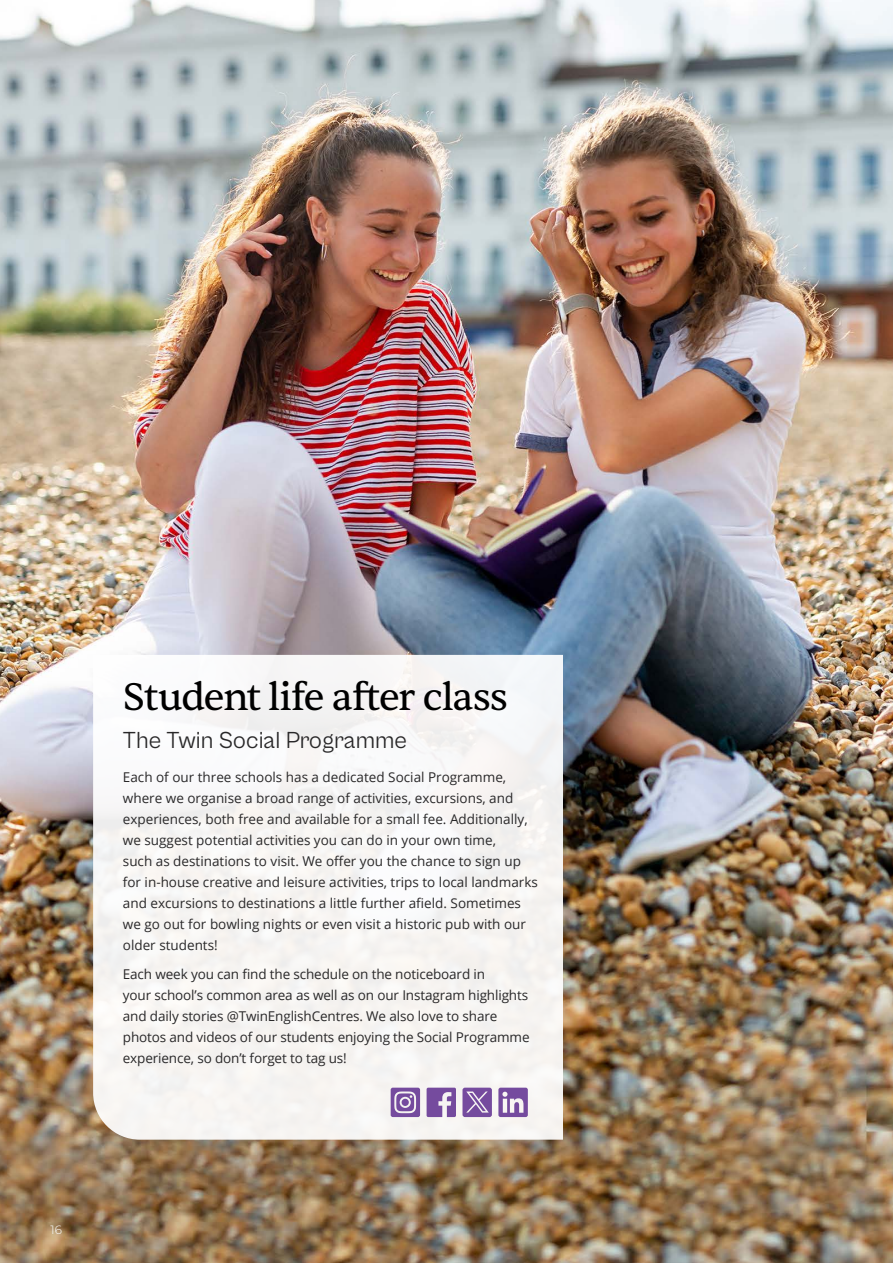
<style>
.page{position:relative;width:893px;height:1263px;background:#fff}
.page>*{position:absolute;margin:0;border:0;box-sizing:border-box;transform-origin:0 0}
.t1{font:700 39px "Sentient Variable";letter-spacing:-.035em;color:#000}
.t2{font:700 24px "Cabinet Grotesk Variable";color:#292829}
.t3{font:13.5px/21px "Open Sans";color:#292829}
.t4{font:300 12px "Montserrat";color:#fff}
</style>
<div class="page">
<img style="left:0;top:0;width:893px;height:1263px">
<svg style="left:93px;top:655px;width:470px;height:485px;fill:#f7f5f3"></svg>
<svg style="left:427px;top:1088px;width:29px;height:29px"></svg>
<svg style="left:498px;top:1088px;width:30px;height:29px"></svg>
<svg style="left:391px;top:1088px;width:29px;height:29px"></svg>
<svg style="left:462px;top:1088px;width:30px;height:29px"></svg>
<h1 class="t1" style="left:123px;top:673px;width:387px">Student life after class</h1>
<h2 class="t2" style="left:123px;top:727px;width:286px">The Twin Social Programme</h2>
<p class="t3" style="left:123px;top:766px;width:417px">Each of our three schools has a dedicated Social Programme, where we organise a broad range of activities, excursions, and experiences, both free and available for a small fee. Additionally, we suggest potential activities you can do in your own time,<br>such as destinations to visit. We offer you the chance to sign up for in-house creative and leisure activities, trips to local landmarks and excursions to destinations a little further afield. Sometimes we go out for bowling nights or even visit a historic pub with our older students!</p>
<p class="t3" style="left:123px;top:963px;width:408px">Each week you can find the schedule on the noticeboard in<br>your school’s common area as well as on our Instagram highlights and daily stories @TwinEnglishCentres. We also love to share photos and videos of our students enjoying the Social Programme experience, so don’t forget to tag us!</p>
<p class="t4" style="left:51px;top:1221px;width:13px">16</p>
</div>
